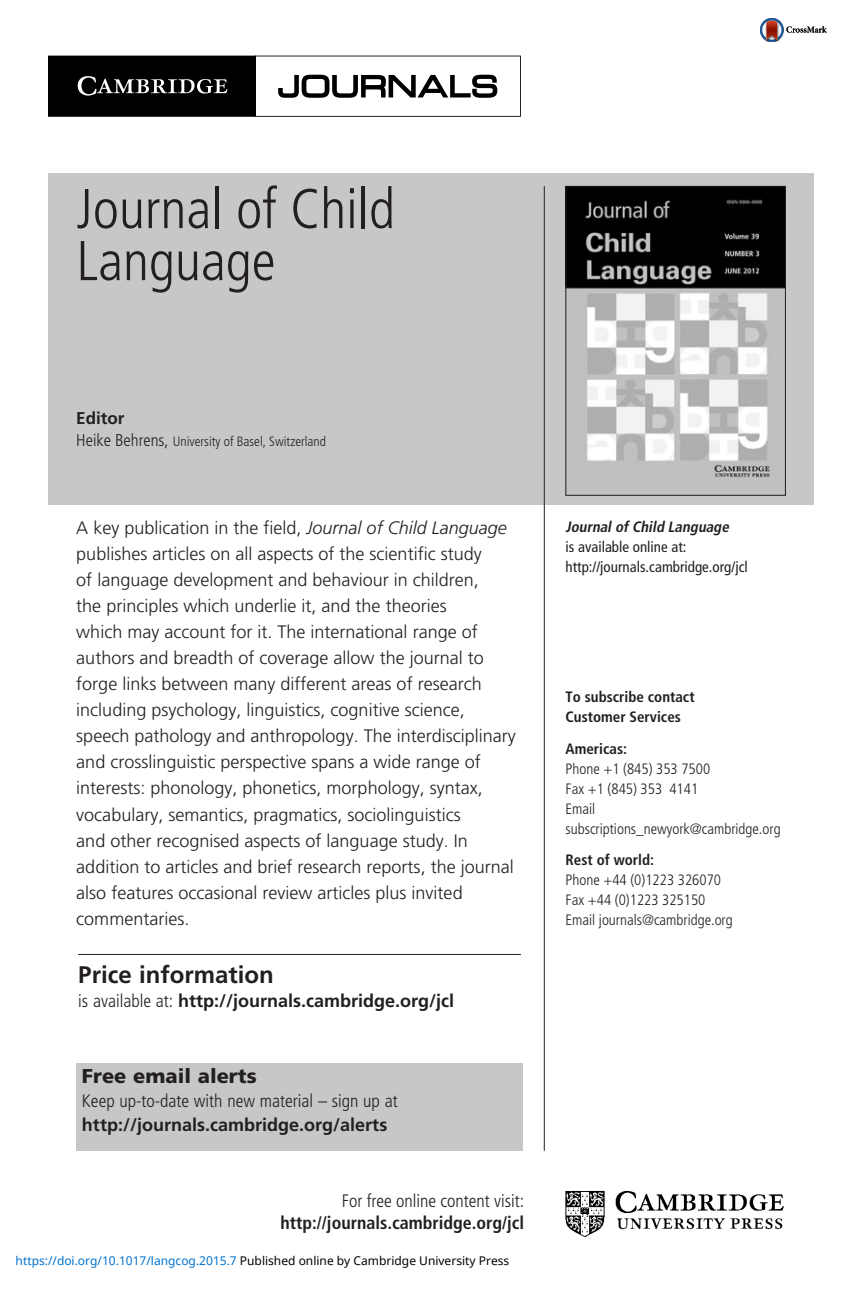
<style>
.page{position:relative;width:862px;height:1294px;background:#fff}
.page>*{position:absolute;margin:0;border:0;box-sizing:border-box;transform-origin:0 0}
.t1{font:300 condensed 56px/52px "Frutiger LT Std";color:#231f20}
.t2{font:700 24px "Frutiger LT Std";color:#231f20}
.t3{font:900 20px "Frutiger LT Std";color:#231f20}
.t4{font:300 18px/26px "Frutiger LT Std";color:#231f20}
.t5{font:300 condensed 18px/24px "Frutiger LT Std";color:#231f20}
.t6{font:700 condensed 18px/22px "Frutiger LT Std";color:#231f20;text-align:right}
.t7{font:700 18px "Frutiger LT Std";color:#231f20}
.t8{font:700 17px "Frutiger LT Std";color:#231f20}
.t9{font:300 condensed 15px/20px "Frutiger LT Std";color:#231f20}
.t10{font:condensed 15px/20px "Frutiger LT Std";color:#231f20}
.t11{font:700 condensed 15px/20px "Frutiger LT Std";color:#231f20}
.t12{font:300 condensed 13.6px "Frutiger LT Std";color:#231f20}
.t13{font:12px "Noto Sans";color:#000}
.s1{font-size:17px}
.s2{font-style:italic}
.s3{font-weight:300;font-stretch:condensed}
.s4{font-weight:700;font-stretch:normal}
.s5{font-weight:300}
.s6{color:#0172cf}
.s7{font-weight:700;font-style:italic}
.s8{font-weight:700}
</style>
<div class="page">
<div style="left:48px;top:173px;width:765px;height:332px;background:#c7c7c7"></div>
<hr style="left:543px;top:186px;width:1px;height:964px;background:#231f20">
<img style="left:565px;top:1191px;width:219px;height:46px">
<svg style="left:48px;top:56px;width:472px;height:61px"></svg>
<img style="left:567px;top:188px;width:216px;height:290px">
<div style="left:565px;top:186px;width:220px;height:309px;border:1px solid #231f20"></div>
<div style="left:76px;top:1062px;width:446px;height:88px;background:#c7c7c7"></div>
<hr style="left:78px;top:953px;width:442px;height:1px;background:#231f20">
<img style="left:760px;top:18px;width:65px;height:23px">
<p class="t1" style="left:76px;top:186px;width:320px">Journal of Child<br>Language</p>
<p class="t8" style="left:76px;top:410px;width:50px">Editor</p>
<p class="t12" style="left:76px;top:435px;width:251px"><span class="s1">Heike Behrens,</span> University of Basel, Switzerland</p>
<p class="t4" style="left:76px;top:516px;width:441px">A key publication in the field, <span class="s2">Journal of Child Language </span>publishes articles on all aspects of the scientific study<br>of language development and behaviour in children,<br>the principles which underlie it, and the theories<br>which may account for it. The international range of authors and breadth of coverage allow the journal to forge links between many different areas of research including psychology, linguistics, cognitive science, speech pathology and anthropology. The interdisciplinary and crosslinguistic perspective spans a wide range of interests: phonology, phonetics, morphology, syntax, vocabulary, semantics, pragmatics, sociolinguistics<br>and other recognised aspects of language study. In addition to articles and brief research reports, the journal also features occasional review articles plus invited commentaries.</p>
<p class="t2" style="left:78px;top:963px;width:197px">Price information</p>
<p class="t7" style="left:78px;top:992px;width:377px"><span class="s3">is available at:</span> http://journals.cambridge.org/jcl</p>
<p class="t3" style="left:82px;top:1064px;width:176px">Free email alerts</p>
<p class="t5" style="left:82px;top:1089px;width:317px">Keep up-to-date with new material – sign up at <span class="s4">http://journals.cambridge.org/alerts</span></p>
<p class="t6" style="left:280px;top:1190px;width:245px"><span class="s5">For free online content visit: </span>http://journals.cambridge.org/jcl</p>
<p class="t13" style="left:16px;top:1252px;width:495px"><span class="s6">https://doi.org/10.1017/langcog.2015.7</span> Published online by Cambridge University Press</p>
<p class="t10" style="left:565px;top:517px;width:184px"><span class="s7">Journal of Child Language<br></span>is available online at: http://journals.cambridge.org/jcl</p>
<p class="t11" style="left:565px;top:687px;width:130px">To subscribe contact<br>Customer Services</p>
<p class="t9" style="left:565px;top:739px;width:216px"><span class="s8">Americas:<br></span>Phone +1 (845) 353 7500<br>Fax +1 (845) 353 4141<br>Email subscriptions_newyork@cambridge.org</p>
<p class="t9" style="left:565px;top:850px;width:169px"><span class="s8">Rest of world:<br></span>Phone +44 (0)1223 326070<br>Fax +44 (0)1223 325150<br>Email journals@cambridge.org</p>
</div>
